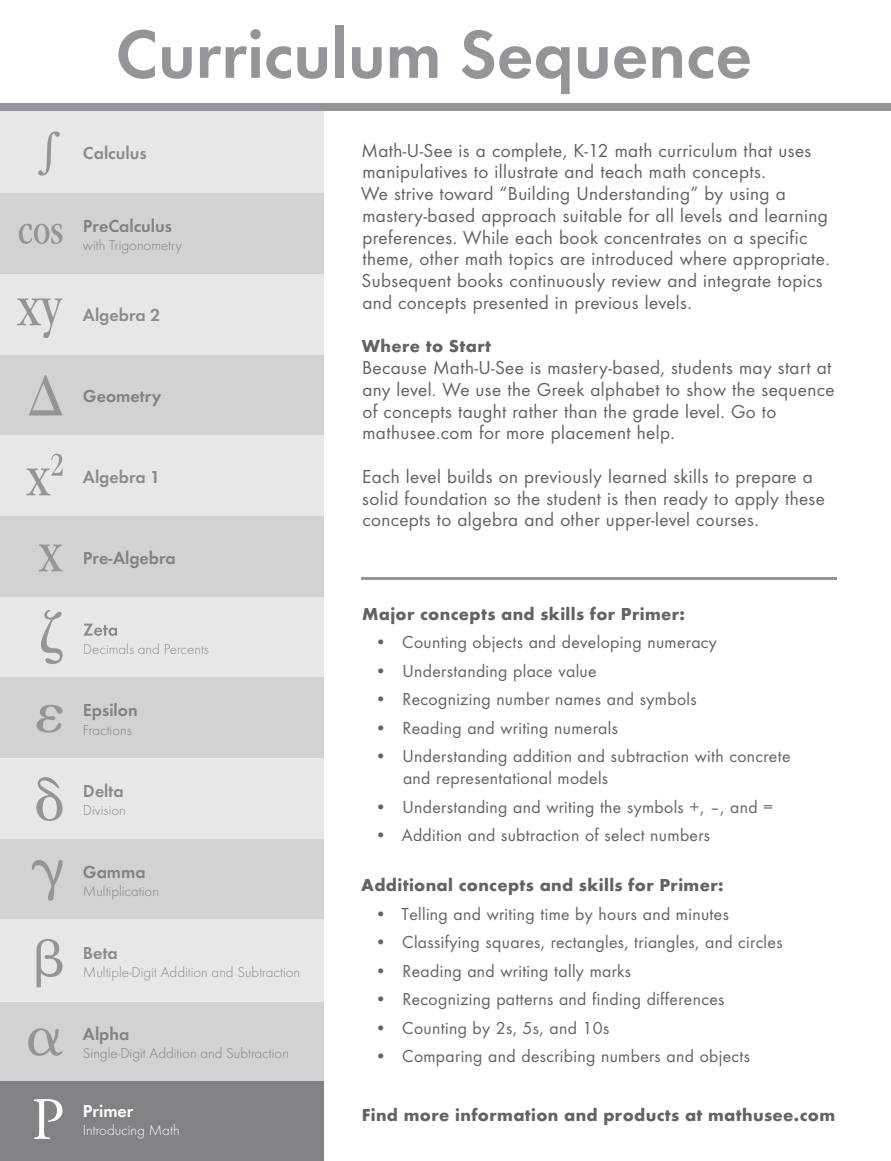
<style>
.page{position:relative;width:891px;height:1161px;background:#fff}
.page>*{position:absolute;margin:0;border:0;box-sizing:border-box;transform-origin:0 0}
.t1{font:70.65px "Futura TOT Dem";color:#939598}
.t2{font:19.5px/21.8px "Futura TOT Boo";letter-spacing:.02em;color:#636366}
.t3{font:18px/21.8px "Futura TOT Boo";letter-spacing:.02em;color:#636366}
.t4{font:700 18px "Futura TOT";letter-spacing:.02em;color:#636366}
.t5{font:18px "Futura TOT Dem";color:#808285}
.t6{font:18px "Futura TOT Dem";color:#898b8e}
.t7{font:18px "Futura TOT Dem";color:#fff}
.t8{font:300 15px "Futura TOT";color:#808285}
.t9{font:300 15px "Futura TOT";color:#898b8e}
.t10{font:300 15px "Futura TOT";color:#fff}
</style>
<div class="page">
<div style="left:0;top:111px;width:323px;height:82px;background:#e6e7e9"></div>
<div style="left:0;top:193px;width:323px;height:81px;background:#d1d2d4"></div>
<div style="left:0;top:274px;width:323px;height:81px;background:#e6e7e9"></div>
<div style="left:0;top:355px;width:323px;height:80px;background:#d1d2d4"></div>
<div style="left:0;top:435px;width:323px;height:82px;background:#e6e7e9"></div>
<div style="left:0;top:516px;width:323px;height:82px;background:#d1d2d4"></div>
<div style="left:0;top:1000px;width:323px;height:83px;background:#d1d2d4"></div>
<div style="left:0;top:1081px;width:323px;height:80px;background:#808285"></div>
<div style="left:0;top:104px;width:891px;height:7px;background:#939598"></div>
<hr style="left:362px;top:577px;width:475px;height:2px;background:#939598">
<svg style="left:34px;top:1099px;width:29px;height:40px"></svg>
<svg style="left:28px;top:1028px;width:35px;height:27px"></svg>
<svg style="left:38px;top:544px;width:25px;height:27px"></svg>
<svg style="left:26px;top:454px;width:37px;height:41px"></svg>
<svg style="left:29px;top:375px;width:33px;height:40px"></svg>
<svg style="left:17px;top:298px;width:46px;height:40px"></svg>
<svg style="left:19px;top:224px;width:44px;height:20px"></svg>
<svg style="left:38px;top:131px;width:22px;height:45px"></svg>
<div style="left:0;top:597px;width:323px;height:82px;background:#e6e7e9"></div>
<svg style="left:83px;top:623px;width:34px;height:13px"></svg>
<svg style="left:41px;top:610px;width:22px;height:54px"></svg>
<div style="left:0;top:677px;width:323px;height:83px;background:#d1d2d4"></div>
<svg style="left:37px;top:705px;width:26px;height:27px"></svg>
<div style="left:0;top:758px;width:323px;height:82px;background:#e6e7e9"></div>
<svg style="left:36px;top:777px;width:27px;height:44px"></svg>
<div style="left:0;top:839px;width:323px;height:82px;background:#d1d2d4"></div>
<svg style="left:32px;top:860px;width:31px;height:40px"></svg>
<div style="left:0;top:919px;width:323px;height:83px;background:#e6e7e9"></div>
<svg style="left:36px;top:939px;width:27px;height:48px"></svg>
<h1 class="t1" style="left:115px;top:12px;width:638px">Curriculum Sequence</h1>
<p class="t6" style="left:83px;top:142px;width:65px">Calculus</p>
<p class="t5" style="left:83px;top:215px;width:91px">PreCalculus</p>
<p class="t8" style="left:83px;top:236px;width:100px">with Trigonometry</p>
<p class="t6" style="left:83px;top:304px;width:79px">Algebra 2</p>
<p class="t5" style="left:83px;top:385px;width:80px">Geometry</p>
<p class="t6" style="left:83px;top:466px;width:79px">Algebra 1</p>
<p class="t5" style="left:83px;top:547px;width:94px">Pre-Algebra</p>
<p class="t9" style="left:83px;top:640px;width:128px">Decimals and Percents</p>
<p class="t5" style="left:83px;top:699px;width:56px">Epsilon</p>
<p class="t8" style="left:83px;top:721px;width:50px">Fractions</p>
<p class="t6" style="left:83px;top:780px;width:42px">Delta</p>
<p class="t9" style="left:83px;top:801px;width:44px">Division</p>
<p class="t5" style="left:83px;top:861px;width:64px">Gamma</p>
<p class="t8" style="left:83px;top:882px;width:77px">Multiplication</p>
<p class="t6" style="left:83px;top:941px;width:36px">Beta</p>
<p class="t9" style="left:83px;top:963px;width:219px">Multiple-Digit Addition and Subtraction</p>
<p class="t5" style="left:83px;top:1023px;width:48px">Alpha</p>
<p class="t8" style="left:83px;top:1044px;width:207px">Single-Digit Addition and Subtraction</p>
<p class="t7" style="left:83px;top:1100px;width:52px">Primer</p>
<p class="t10" style="left:83px;top:1122px;width:98px">Introducing Math</p>
<p class="t2" style="left:361px;top:139px;width:470px">Math-U-See is a complete, K-12 math curriculum that uses manipulatives to illustrate and teach math concepts.<br>We strive toward “Building Understanding” by using a mastery-based approach suitable for all levels and learning preferences. While each book concentrates on a specific theme, other math topics are introduced where appropriate.<br>Subsequent books continuously review and integrate topics and concepts presented in previous levels.</p>
<p class="t4" style="left:362px;top:335px;width:131px">Where to Start</p>
<p class="t2" style="left:362px;top:356px;width:474px">Because Math-U-See is mastery-based, students may start at any level. We use the Greek alphabet to show the sequence of concepts taught rather than the grade level. Go to mathusee.com for more placement help.</p>
<p class="t2" style="left:362px;top:465px;width:464px">Each level builds on previously learned skills to prepare a solid foundation so the student is then ready to apply these concepts to algebra and other upper-level courses.</p>
<p class="t4" style="left:362px;top:602px;width:324px">Major concepts and skills for Primer:</p>
<p class="t3" style="left:375px;top:631px;width:344px">• Counting objects and developing numeracy</p>
<p class="t3" style="left:375px;top:660px;width:223px">• Understanding place value</p>
<p class="t3" style="left:375px;top:688px;width:323px">• Recognizing number names and symbols</p>
<p class="t3" style="left:375px;top:717px;width:245px">• Reading and writing numerals</p>
<p class="t3" style="left:403px;top:745px;width:389px;text-indent:-28px">• Understanding addition and subtraction with concrete and representational models</p>
<p class="t3" style="left:375px;top:795px;width:400px">• Understanding and writing the symbols +, –, and =</p>
<p class="t3" style="left:375px;top:824px;width:337px">• Addition and subtraction of select numbers</p>
<p class="t4" style="left:361px;top:874px;width:364px">Additional concepts and skills for Primer:</p>
<p class="t3" style="left:375px;top:903px;width:356px">• Telling and writing time by hours and minutes</p>
<p class="t3" style="left:375px;top:931px;width:409px">• Classifying squares, rectangles, triangles, and circles</p>
<p class="t3" style="left:375px;top:960px;width:258px">• Reading and writing tally marks</p>
<p class="t3" style="left:375px;top:988px;width:351px">• Recognizing patterns and finding differences</p>
<p class="t3" style="left:375px;top:1017px;width:236px">• Counting by 2s, 5s, and 10s</p>
<p class="t3" style="left:375px;top:1045px;width:377px">• Comparing and describing numbers and objects</p>
<p class="t4" style="left:362px;top:1104px;width:475px">Find more information and products at mathusee.com</p>
</div>
